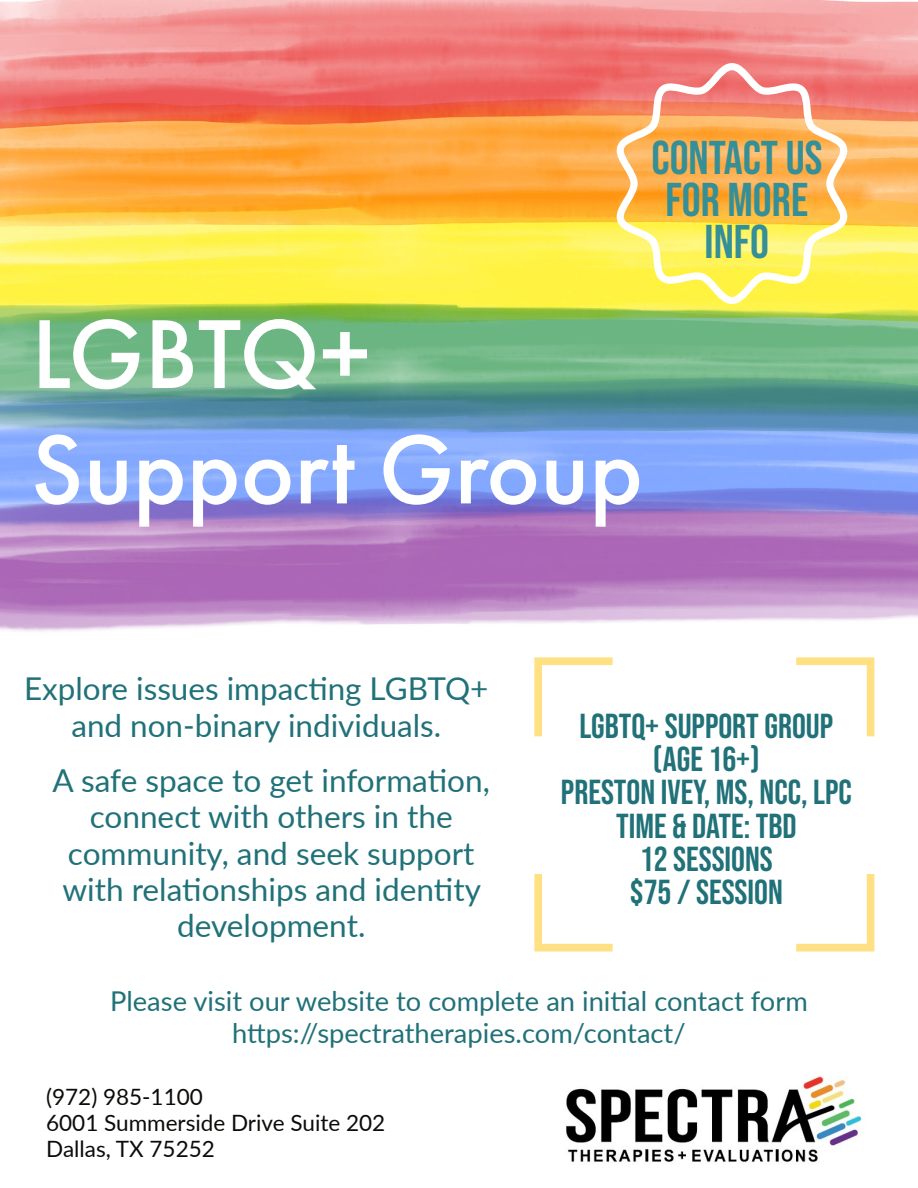
<style>
.page{position:relative;width:918px;height:1188px;background:#fff}
.page>*{position:absolute;margin:0;border:0;box-sizing:border-box;transform-origin:0 0}
.t1{font:500 101.55px/115.4px "Futura PT";color:#fff}
.t2{font:47.4px/42.2px "Bebas Neue";color:#358f97;text-align:center}
.t3{font:34.65px/33.3px "Bebas Neue";color:#207178;text-align:center}
.t4{font:31.5px/36.3px "Lato";color:#207178;text-align:center}
.t5{font:27.3px/31.3px "Lato";color:#207178;text-align:center}
.t6{font:22.5px/26px "Lato";color:#0d0c0a}
</style>
<div class="page">
<img style="left:0;top:0;width:918px;height:632px">
<img style="left:566px;top:1076px;width:297px;height:86px">
<svg style="left:534px;top:657px;width:79px;height:80px"></svg>
<svg style="left:796px;top:657px;width:79px;height:80px"></svg>
<svg style="left:796px;top:874px;width:79px;height:78px"></svg>
<svg style="left:534px;top:874px;width:79px;height:78px"></svg>
<svg style="left:615px;top:63px;width:234px;height:241px;background:#fbc267"></svg>
<h2 class="t2" style="left:651px;top:136px;width:172px">CONTACT US<br>FOR MORE<br>INFO</h2>
<h1 class="t1" style="left:31px;top:297px;width:613px">LGBTQ+<br>Support Group</h1>
<p class="t4" style="left:24px;top:670px;width:466px">Explore issues impacting LGBTQ+ and non-binary individuals.</p>
<p class="t4" style="left:53px;top:761px;width:439px">A safe space to get information, connect with others in the community, and seek support with relationships and identity development.</p>
<p class="t3" style="left:561px;top:709px;width:292px">LGBTQ+ SUPPORT GROUP (AGE 16+)<br>PRESTON IVEY, MS, NCC, LPC<br>TIME &amp; DATE: TBD<br>12 SESSIONS<br>$75 / SESSION</p>
<p class="t5" style="left:110px;top:985px;width:699px">Please visit our website to complete an initial contact form https://spectratherapies.com/contact/</p>
<p class="t6" style="left:46px;top:1083px;width:340px">(972) 985-1100<br>6001 Summerside Drive Suite 202<br>Dallas, TX 75252</p>
</div>
